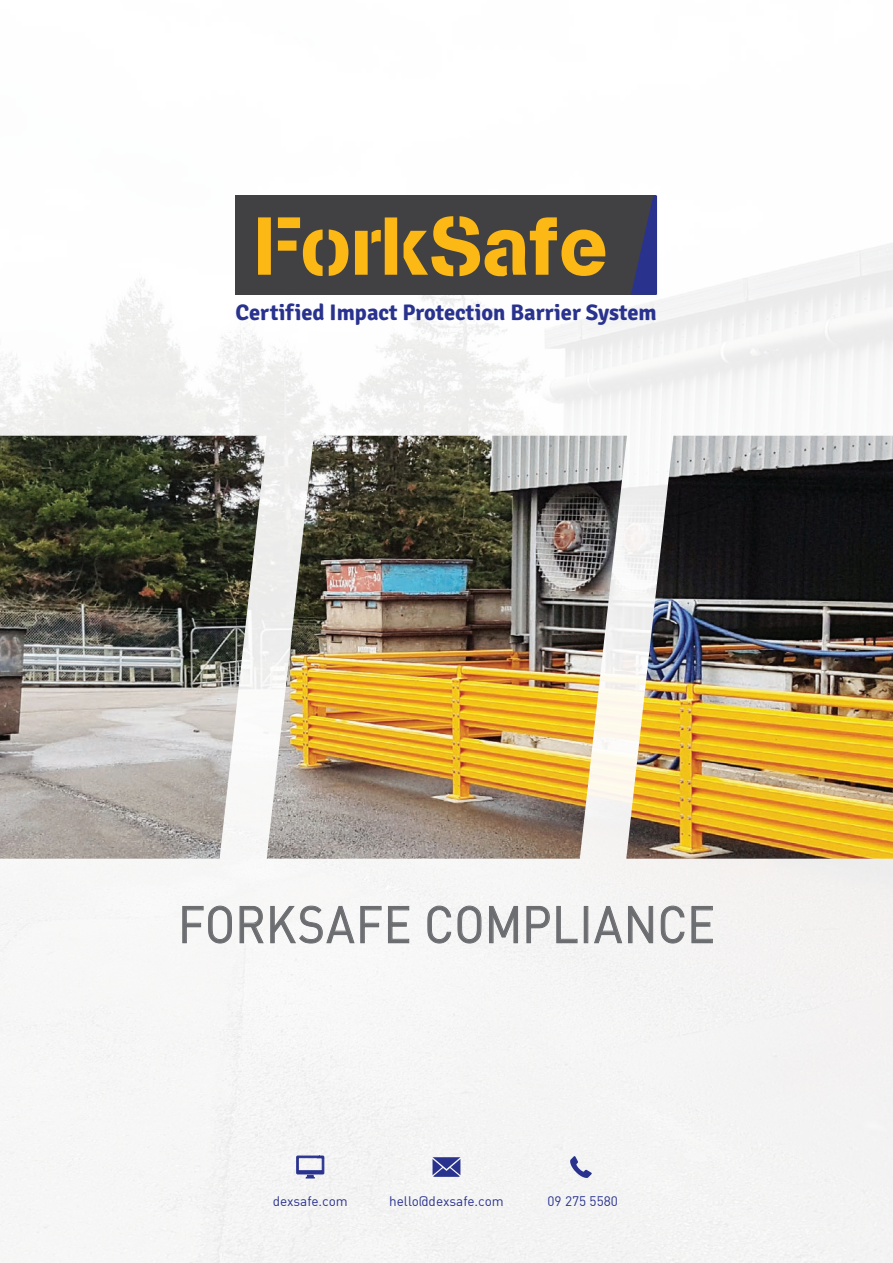
<style>
.page{position:relative;width:893px;height:1263px;background:#f7f7f7}
.page>*{position:absolute;margin:0;border:0;box-sizing:border-box;transform-origin:0 0}
.t1{font:81.75px "Stencilia A";letter-spacing:-.025em;color:#fcb814}
.t2{font:51px "DIN";letter-spacing:.02em;color:#6c6d70;scale:.9 1}
.t3{font:700 22.5px "Signika";color:#29338e}
.t4{font:13.5px "DIN";color:#29338e}
</style>
<div class="page">
<div style="left:235px;top:195px;width:421px;height:100px;background:#414042"></div>
<svg style="left:631px;top:195px;width:26px;height:100px"></svg>
<img style="left:0;top:436px;width:893px;height:423px">
<svg style="left:182px;top:905px;width:50px;height:39px"></svg>
<svg style="left:239px;top:906px;width:25px;height:38px"></svg>
<svg style="left:270px;top:905px;width:112px;height:39px"></svg>
<svg style="left:388px;top:906px;width:21px;height:37px"></svg>
<svg style="left:427px;top:905px;width:55px;height:39px"></svg>
<svg style="left:489px;top:906px;width:29px;height:37px"></svg>
<svg style="left:526px;top:906px;width:24px;height:37px"></svg>
<svg style="left:556px;top:906px;width:22px;height:37px"></svg>
<div style="left:584px;top:906px;width:4px;height:37px;border:1px solid #6c6d70"></div>
<svg style="left:594px;top:906px;width:59px;height:38px"></svg>
<svg style="left:660px;top:905px;width:25px;height:39px"></svg>
<svg style="left:691px;top:906px;width:22px;height:37px"></svg>
<svg style="left:432px;top:1157px;width:28px;height:20px"></svg>
<svg style="left:570px;top:1156px;width:22px;height:22px"></svg>
<svg style="left:296px;top:1155px;width:29px;height:31px"></svg>
<h1 class="t1" style="left:256px;top:198px;width:355px">ForkSafe</h1>
<p class="t3" style="left:235px;top:298px;width:423px">Certified Impact Protection Barrier System</p>
<h2 class="t2" style="left:178px;top:902px;width:598px">FORKSAFE COMPLIANCE</h2>
<p class="t4" style="left:273px;top:1195px;width:77px">dexsafe.com</p>
<p class="t4" style="left:389px;top:1195px;width:116px">hello@dexsafe.com</p>
<p class="t4" style="left:547px;top:1195px;width:72px">09 275 5580</p>
</div>
